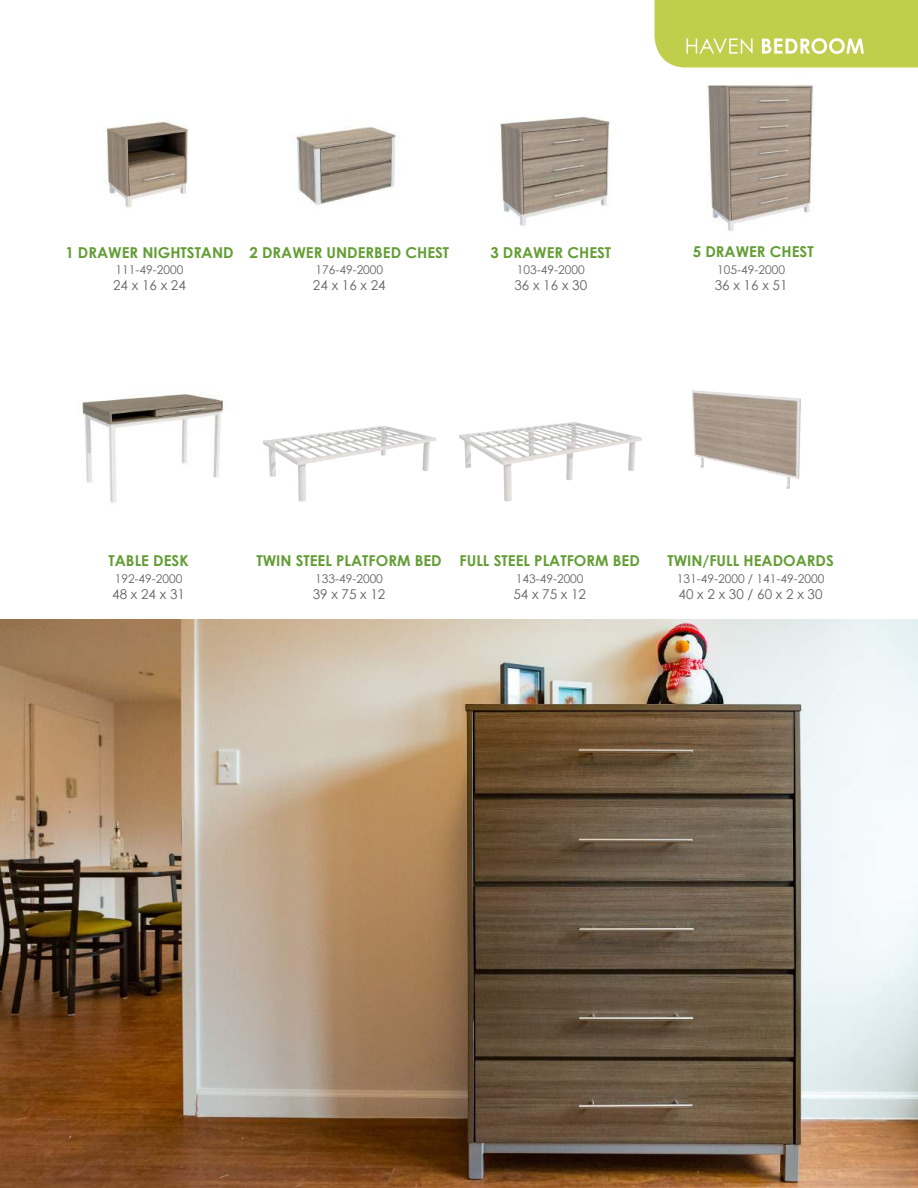
<style>
.page{position:relative;width:918px;height:1188px;background:#fff}
.page>*{position:absolute;margin:0;border:0;box-sizing:border-box;transform-origin:0 0}
.t1{font:700 15px "Century Gothic";color:#639d34}
.t2{font:13.5px "Century Gothic";color:#636366}
.t3{font:12px "Century Gothic";color:#636366}
</style>
<div class="page">
<img style="left:500px;top:116px;width:110px;height:110px">
<img style="left:706px;top:85px;width:108px;height:146px">
<img style="left:104px;top:120px;width:84px;height:88px">
<img style="left:296px;top:127px;width:100px;height:78px">
<img style="left:459px;top:422px;width:183px;height:80px">
<img style="left:262px;top:426px;width:175px;height:76px">
<img style="left:82px;top:394px;width:144px;height:109px">
<img style="left:692px;top:390px;width:109px;height:99px">
<svg style="left:654px;top:0;width:264px;height:68px;background:#c6d25b"></svg>
<img style="left:0;top:620px;width:918px;height:568px">
<p class="t1" style="left:65px;top:241px;width:170px">1 DRAWER NIGHTSTAND</p>
<p class="t3" style="left:116px;top:261px;width:69px">111-49-2000</p>
<p class="t2" style="left:113px;top:276px;width:74px">24 x 16 x 24</p>
<p class="t1" style="left:249px;top:241px;width:201px">2 DRAWER UNDERBED CHEST</p>
<p class="t3" style="left:315px;top:261px;width:69px">176-49-2000</p>
<p class="t2" style="left:313px;top:276px;width:74px">24 x 16 x 24</p>
<p class="t1" style="left:490px;top:241px;width:122px">3 DRAWER CHEST</p>
<p class="t3" style="left:517px;top:261px;width:69px">103-49-2000</p>
<p class="t2" style="left:514px;top:276px;width:74px">36 x 16 x 30</p>
<p class="t1" style="left:693px;top:241px;width:122px">5 DRAWER CHEST</p>
<p class="t3" style="left:717px;top:261px;width:69px">105-49-2000</p>
<p class="t2" style="left:715px;top:276px;width:74px">36 x 16 x 51</p>
<p class="t1" style="left:109px;top:550px;width:82px">TABLE DESK</p>
<p class="t3" style="left:115px;top:570px;width:69px">192-49-2000</p>
<p class="t2" style="left:112px;top:584px;width:74px">48 x 24 x 31</p>
<p class="t1" style="left:256px;top:550px;width:187px">TWIN STEEL PLATFORM BED</p>
<p class="t3" style="left:315px;top:570px;width:69px">133-49-2000</p>
<p class="t2" style="left:313px;top:584px;width:74px">39 x 75 x 12</p>
<p class="t1" style="left:460px;top:550px;width:182px">FULL STEEL PLATFORM BED</p>
<p class="t3" style="left:516px;top:570px;width:69px">143-49-2000</p>
<p class="t2" style="left:513px;top:584px;width:74px">54 x 75 x 12</p>
<p class="t1" style="left:667px;top:550px;width:168px">TWIN/FULL HEADOARDS</p>
<p class="t3" style="left:677px;top:570px;width:149px">131-49-2000 / 141-49-2000</p>
<p class="t2" style="left:679px;top:584px;width:146px">40 x 2 x 30 / 60 x 2 x 30</p>
</div>
